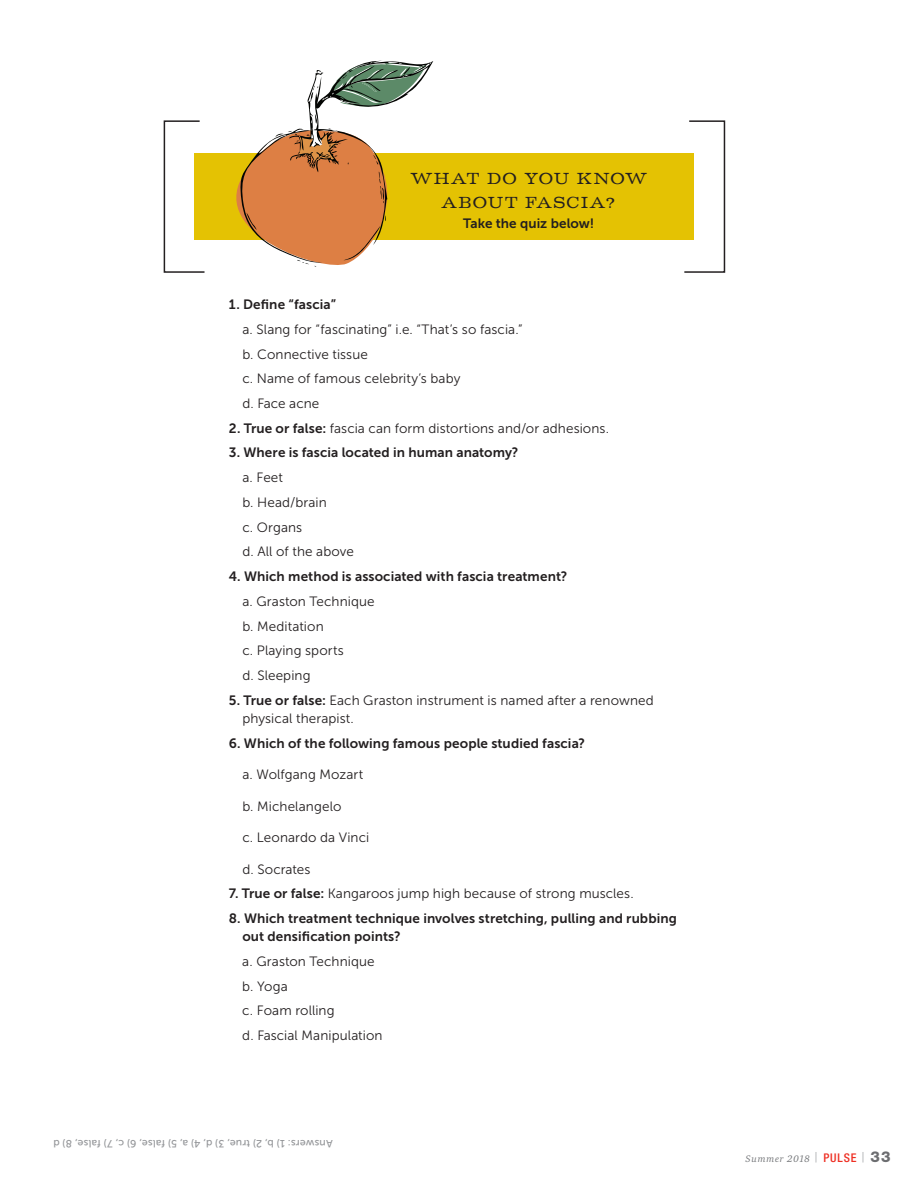
<style>
.page{position:relative;width:918px;height:1188px;background:#fff}
.page>*{position:absolute;margin:0;border:0;box-sizing:border-box;transform-origin:0 0}
.t1{font:16.5px/24px "Volta T";letter-spacing:.08em;color:#231f20;text-align:center}
.t2{font:13.5px/24.8px "Museo Sans 300";letter-spacing:.005em;color:#231f20}
.t3{font:13.5px/18px "Museo Sans 700";letter-spacing:.01em;color:#231f20}
.t4{font:10.5px "Museo Sans 500";letter-spacing:.02em;color:#939598}
.t5{font:italic 9.75px "Charter ITC";letter-spacing:.075em;color:#76787b}
.s1{font-family:"Museo Sans 700"}
.s2{font-family:"Helvetica Neue LT Std";font-weight:500;font-style:normal;font-stretch:condensed;font-size:12px;color:#ee2e22}
.s3{font-family:"Helvetica Neue LT Std";font-weight:800;font-style:normal;font-size:15px;color:#6c6d70}
</style>
<div class="page">
<div style="left:195px;top:154px;width:499px;height:86px;background:#e4c203"></div>
<svg style="left:163px;top:120px;width:43px;height:153px"></svg>
<svg style="left:683px;top:120px;width:43px;height:153px"></svg>
<svg style="left:229px;top:60px;width:204px;height:207px"></svg>
<p class="t1" style="left:411px;top:166px;width:238px">WHAT DO YOU KNOW<br>ABOUT FASCIA?</p>
<p class="t3" style="left:463px;top:214px;width:133px">Take the quiz below!</p>
<p class="t3" style="left:229px;top:295px;width:109px">1. Define “fascia”</p>
<p class="t2" style="left:242px;top:317px;width:282px">a. Slang for “fascinating” i.e. “That’s so fascia.” b. Connective tissue<br>c. Name of famous celebrity’s baby<br>d. Face acne</p>
<p class="t2" style="left:229px;top:416px;width:382px"><span class="s1">2. True or false:</span> fascia can form distortions and/or adhesions.</p>
<p class="t3" style="left:229px;top:444px;width:291px">3. Where is fascia located in human anatomy?</p>
<p class="t2" style="left:242px;top:465px;width:113px">a. Feet<br>b. Head/brain<br>c. Organs<br>d. All of the above</p>
<p class="t3" style="left:229px;top:568px;width:340px">4. Which method is associated with fascia treatment?</p>
<p class="t2" style="left:242px;top:589px;width:134px">a. Graston Technique b. Meditation<br>c. Playing sports<br>d. Sleeping</p>
<p class="t2" style="left:242px;top:691px;width:413px;line-height:18px;text-indent:-14px"><span class="s1">5. True or false:</span> Each Graston instrument is named after a renowned physical therapist.</p>
<p class="t3" style="left:229px;top:734px;width:358px">6. Which of the following famous people studied fascia?</p>
<p class="t2" style="left:242px;top:762px;width:122px">a. Wolfgang Mozart</p>
<p class="t2" style="left:242px;top:794px;width:101px">b. Michelangelo</p>
<p class="t2" style="left:242px;top:825px;width:128px">c. Leonardo da Vinci</p>
<p class="t2" style="left:242px;top:857px;width:70px">d. Socrates</p>
<p class="t2" style="left:229px;top:881px;width:406px"><span class="s1">7. True or false:</span> Kangaroos jump high because of strong muscles.</p>
<p class="t3" style="left:242px;top:909px;width:436px;text-indent:-14px">8. Which treatment technique involves stretching, pulling and rubbing out densification points?</p>
<p class="t2" style="left:242px;top:949px;width:142px">a. Graston Technique b. Yoga<br>c. Foam rolling<br>d. Fascial Manipulation</p>
<p class="t4" style="left:333px;top:1150px;width:281px;rotate:-180deg">Answers: 1) b, 2) true, 3) d, 4) a, 5) false, 6) c, 7) false, 8) d</p>
<p class="t5" style="left:746px;top:1152px;width:146px">Summer 2018 <sup>|</sup> <span class="s2">PULSE</span> <sup>|</sup> <span class="s3">33</span></p>
</div>
